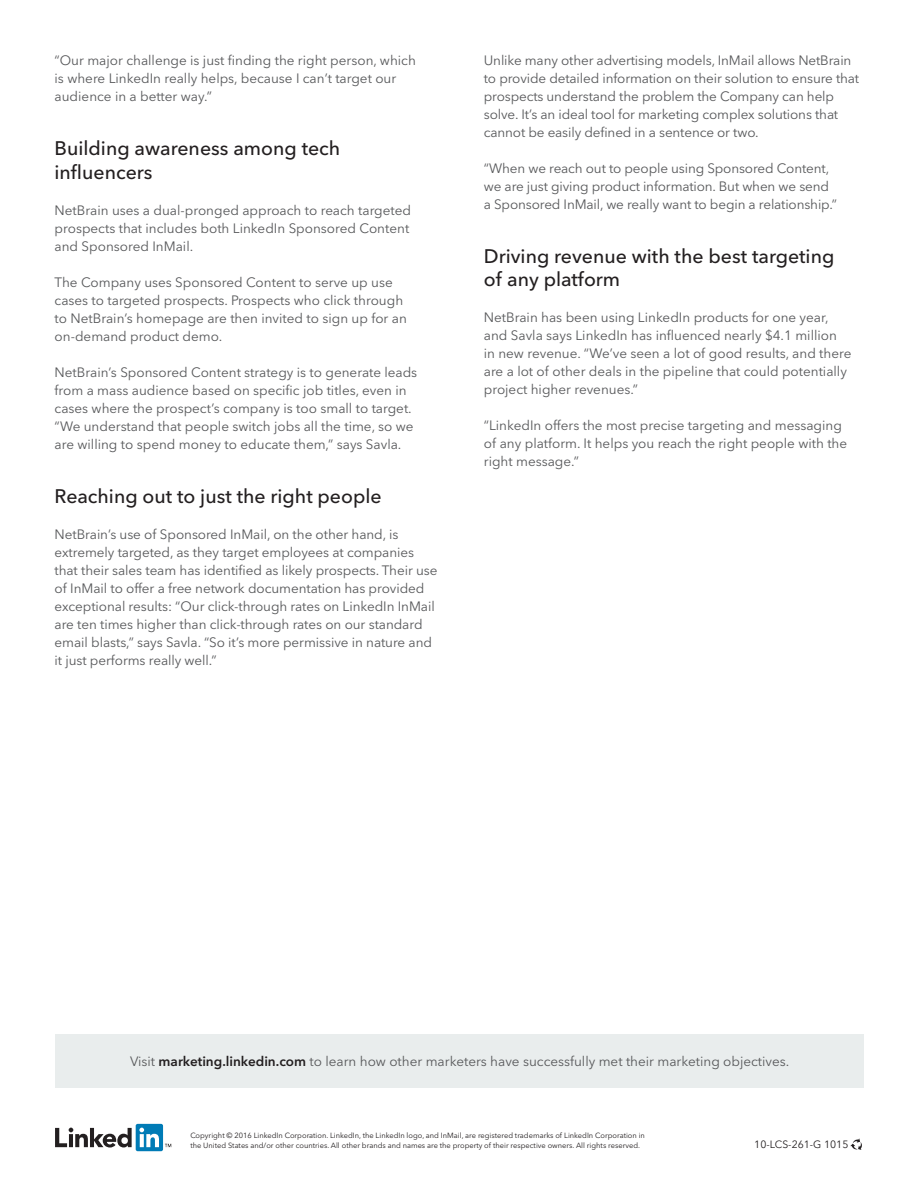
<style>
.page{position:relative;width:918px;height:1188px;background:#fff}
.page>*{position:absolute;margin:0;border:0;box-sizing:border-box;transform-origin:0 0}
.t1{font:500 19.5px/24px "Avenir Next LT Pro";color:#231f20}
.t2{font:13.5px/18px "Avenir Next LT Pro";color:#57585a}
.t3{font:10.5px "Avenir Next LT Pro";color:#231f20}
.t4{font:7.5px/10.5px "Avenir Next LT Pro";color:#231f20}
.s1{font-weight:600;color:#231f20}
</style>
<div class="page">
<div style="left:55px;top:1034px;width:809px;height:54px;background:#e9eded"></div>
<svg style="left:55px;top:1128px;width:77px;height:20px"></svg>
<div style="left:136px;top:1124px;width:27px;height:27px;background:#007bb6;border-radius:2px"></div>
<svg style="left:139px;top:1128px;width:20px;height:19px"></svg>
<svg style="left:165px;top:1144px;width:6px;height:3px"></svg>
<svg style="left:850px;top:1138px;width:12px;height:12px"></svg>
<p class="t2" style="left:55px;top:51px;width:363px">“Our major challenge is just finding the right person, which is where LinkedIn really helps, because I can’t target our audience in a better way.”</p>
<h1 class="t1" style="left:55px;top:136px;width:287px">Building awareness among tech influencers</h1>
<p class="t2" style="left:55px;top:201px;width:358px">NetBrain uses a dual-pronged approach to reach targeted prospects that includes both LinkedIn Sponsored Content and Sponsored InMail.</p>
<p class="t2" style="left:55px;top:273px;width:354px">The Company uses Sponsored Content to serve up use cases to targeted prospects. Prospects who click through to NetBrain’s homepage are then invited to sign up for an on-demand product demo.</p>
<p class="t2" style="left:55px;top:363px;width:364px">NetBrain’s Sponsored Content strategy is to generate leads from a mass audience based on specific job titles, even in cases where the prospect’s company is too small to target. “We understand that people switch jobs all the time, so we are willing to spend money to educate them,” says Savla.</p>
<h1 class="t1" style="left:55px;top:484px;width:329px">Reaching out to just the right people</h1>
<p class="t2" style="left:55px;top:525px;width:384px">NetBrain’s use of Sponsored InMail, on the other hand, is extremely targeted, as they target employees at companies that their sales team has identified as likely prospects. Their use of InMail to offer a free network documentation has provided exceptional results: “Our click-through rates on LinkedIn InMail are ten times higher than click-through rates on our standard email blasts,” says Savla. “So it’s more permissive in nature and it just performs really well.”</p>
<p class="t2" style="left:484px;top:51px;width:377px">Unlike many other advertising models, InMail allows NetBrain to provide detailed information on their solution to ensure that prospects understand the problem the Company can help solve. It’s an ideal tool for marketing complex solutions that cannot be easily defined in a sentence or two.</p>
<p class="t2" style="left:484px;top:159px;width:355px">“When we reach out to people using Sponsored Content, we are just giving product information. But when we send a Sponsored InMail, we really want to begin a relationship.”</p>
<h1 class="t1" style="left:484px;top:244px;width:352px;line-height:23.4px">Driving revenue with the best targeting of any platform</h1>
<p class="t2" style="left:484px;top:308px;width:369px">NetBrain has been using LinkedIn products for one year, and Savla says LinkedIn has influenced nearly $4.1 million in new revenue. “We’ve seen a lot of good results, and there are a lot of other deals in the pipeline that could potentially project higher revenues.”</p>
<p class="t2" style="left:484px;top:416px;width:365px">“LinkedIn offers the most precise targeting and messaging of any platform. It helps you reach the right people with the right message.”</p>
<p class="t2" style="left:130px;top:1052px;width:661px">Visit <span class="s1">marketing.linkedin.com</span> to learn how other marketers have successfully met their marketing objectives.</p>
<p class="t4" style="left:190px;top:1130px;width:456px">Copyright © 2016 LinkedIn Corporation. LinkedIn, the LinkedIn logo, and InMail, are registered trademarks of LinkedIn Corporation in the United States and/or other countries. All other brands and names are the property of their respective owners. All rights reserved.</p>
<p class="t3" style="left:754px;top:1138px;width:96px">10-LCS-261-G 1015</p>
</div>
